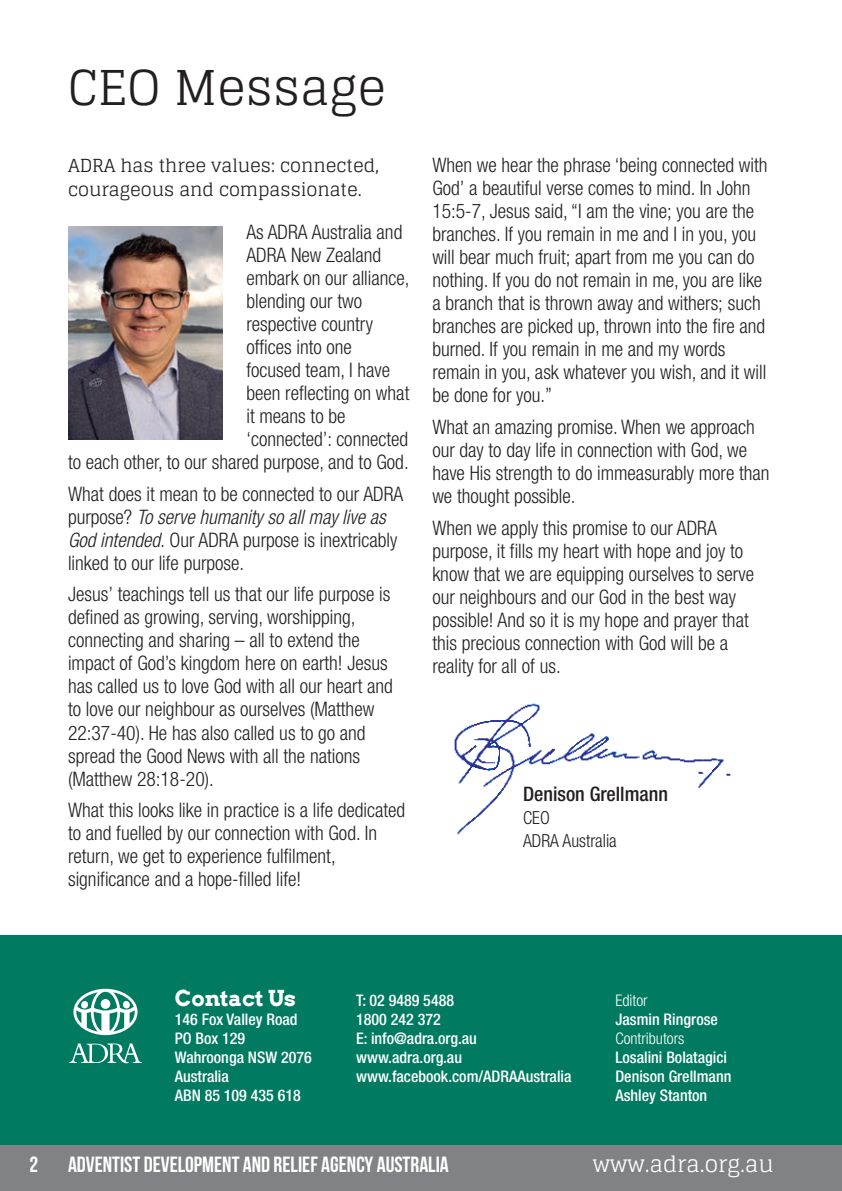
<style>
.page{position:relative;width:842px;height:1191px;background:#fff}
.page>*{position:absolute;margin:0;border:0;box-sizing:border-box;transform-origin:0 0}
.t1{font:48px "Glegoo";color:#231f20}
.t2{font:22px "Bebas Neue";color:#fff}
.t3{font:22px "Glegoo";color:#fff}
.t4{font:700 22px "Arvo";color:#fff}
.t5{font:300 condensed 20px/23px "Helvetica Neue";color:#231f20}
.t6{font:500 condensed 20px "Helvetica Neue";color:#231f20}
.t7{font:18px/24px "Glegoo";letter-spacing:-.005em;color:#231f20}
.t8{font:300 condensed 18px/23px "Helvetica Neue";color:#231f20}
.t9{font:500 condensed 16px "Helvetica Neue";color:#fff}
.t10{font:300 condensed 16px "Helvetica Neue";color:#fff}
.s1{font-style:italic}
</style>
<div class="page">
<img style="left:454px;top:703px;width:277px;height:132px">
<div style="left:0;top:935px;width:842px;height:256px;background:#007a60"></div>
<img style="left:68px;top:226px;width:154px;height:213px">
<svg style="left:69px;top:1043px;width:73px;height:20px"></svg>
<svg style="left:73px;top:988px;width:65px;height:47px"></svg>
<div style="left:0;top:1145px;width:842px;height:46px;background:#808285"></div>
<h1 class="t1" style="left:68px;top:60px;width:320px">CEO Message</h1>
<p class="t7" style="left:68px;top:154px;width:313px">ADRA has three values: connected, courageous and compassionate.</p>
<p class="t5" style="left:246px;top:222px;width:157px">As ADRA Australia and</p>
<p class="t5" style="left:246px;top:245px;width:136px">ADRA New Zealand</p>
<p class="t5" style="left:246px;top:268px;width:165px">embark on our alliance,</p>
<p class="t5" style="left:246px;top:291px;width:117px">blending our two</p>
<p class="t5" style="left:246px;top:314px;width:128px">respective country</p>
<p class="t5" style="left:246px;top:337px;width:107px">offices into one</p>
<p class="t5" style="left:246px;top:360px;width:145px">focused team, I have</p>
<p class="t5" style="left:246px;top:383px;width:164px">been reflecting on what</p>
<p class="t5" style="left:246px;top:406px;width:101px">it means to be</p>
<p class="t5" style="left:246px;top:429px;width:163px">‘connected’: connected</p>
<p class="t5" style="left:68px;top:452px;width:342px">to each other, to our shared purpose, and to God.</p>
<p class="t5" style="left:68px;top:484px;width:337px">What does it mean to be connected to our ADRA p u r p o s e ? <span class="s1">To serve humanity so allmay live as God intended.</span>Our ADRA purpose is inextricably linked to our life purpose.</p>
<p class="t5" style="left:68px;top:584px;width:326px">Jesus’ teachings tell us that our life purpose is defined as growing, serving, worshipping, connecting and sharing – all to extend the impact of God’s kingdom here on earth! Jesus has called us to love God with all our heart and to love our neighbour as ourselves (Matthew 22:37-40). He has also called us to go and spread the Good News with all the nations (Matthew 28:18-20).</p>
<p class="t5" style="left:68px;top:800px;width:339px">What this looks like in practice is a life dedicated to and fuelled by our connection with God. In return, we get to experience fulfilment, significance and a hope-filled life!</p>
<p class="t5" style="left:432px;top:156px;width:337px">When we hear the phrase ‘being connected with God’ a beautiful verse comes to mind. In John 15:5-7, Jesus said, “I am the vine; you are the branches. If you remain in me and I in you, you will bear much fruit; apart from me you can do nothing. If you do not remain in me, you are like a branch that is thrown away and withers; such branches are picked up, thrown into the fire and burned. If you remain in me and my words remain in you, ask whatever you wish, and it will be done for you.”</p>
<p class="t5" style="left:432px;top:417px;width:339px">What an amazing promise. When we approach our day to day life in connection with God, we have His strength to do immeasurably more than we thought possible.</p>
<p class="t5" style="left:432px;top:518px;width:323px">When we apply this promise to our ADRA purpose, it fills my heart with hope and joy to know that we are equipping ourselves to serve our neighbours and our God in the best way possible! And so it is my hope and prayer that this precious connection with God will be a reality for all of us.</p>
<p class="t6" style="left:523px;top:786px;width:147px">Denison Grellmann</p>
<p class="t8" style="left:523px;top:807px;width:95px">CEO<br>ADRA Australia</p>
<p class="t4" style="left:175px;top:984px;width:123px">Contact Us</p>
<p class="t9" style="left:356px;top:994px;width:99px">T: 02 9489 5488</p>
<p class="t10" style="left:615px;top:994px;width:34px">Editor</p>
<p class="t9" style="left:175px;top:1013px;width:124px">146 Fox Valley Road</p>
<p class="t9" style="left:356px;top:1013px;width:86px">1800 242 372</p>
<p class="t9" style="left:615px;top:1013px;width:104px">Jasmin Ringrose</p>
<p class="t9" style="left:175px;top:1032px;width:72px">PO Box 129</p>
<p class="t9" style="left:356px;top:1032px;width:122px">E: info@adra.org.au</p>
<p class="t10" style="left:615px;top:1032px;width:71px">Contributors</p>
<p class="t9" style="left:175px;top:1051px;width:139px">Wahroonga NSW 2076</p>
<p class="t9" style="left:356px;top:1051px;width:107px">www.adra.org.au</p>
<p class="t9" style="left:615px;top:1051px;width:113px">Losalini Bolatagici</p>
<p class="t9" style="left:175px;top:1070px;width:56px">Australia</p>
<p class="t9" style="left:356px;top:1070px;width:217px">www.facebook.com/ADRAAustralia</p>
<p class="t9" style="left:615px;top:1070px;width:118px">Denison Grellmann</p>
<p class="t9" style="left:175px;top:1089px;width:127px">ABN 85 109 435 618</p>
<p class="t9" style="left:615px;top:1089px;width:93px">Ashley Stanton</p>
<p class="t2" style="left:30px;top:1151px;width:10px">2</p>
<p class="t2" style="left:68px;top:1151px;width:382px">ADVENTIST DEVELOPMENT AND RELIEF AGENCY AUSTRALIA</p>
<p class="t3" style="left:593px;top:1151px;width:183px">www.adra.org.au</p>
</div>
